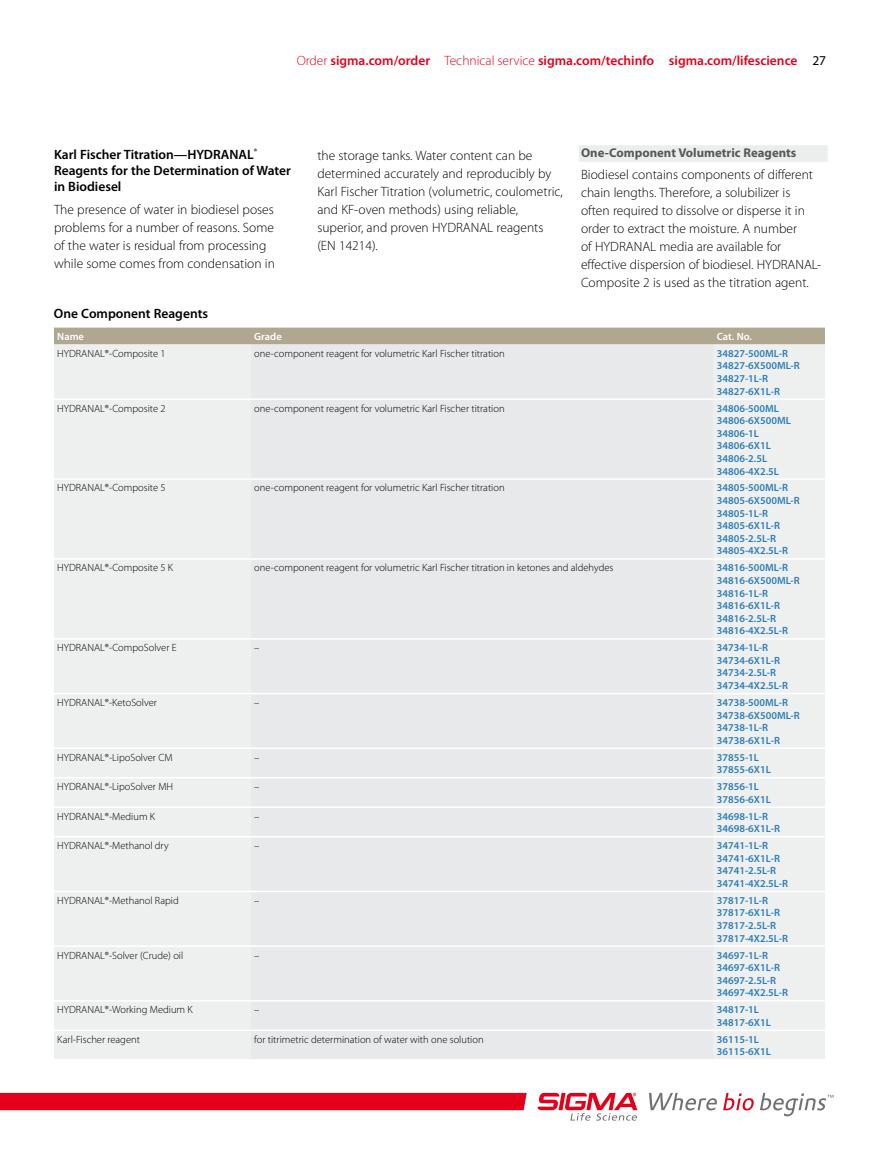
<style>
.page{position:relative;width:891px;height:1175px;background:#fff}
.page>*{position:absolute;margin:0;border:0;box-sizing:border-box;transform-origin:0 0}
.t1{font:300 13.5px/18px "Myriad Pro";color:#000}
.t2{font:600 13.5px/16.2px "Myriad Pro";color:#000}
.t3{font:600 13.5px "Myriad Pro";color:#e2001a}
.t4{font:700 12.75px "Myriad Pro";color:#58585a}
.t5{font:600 10.5px/12.6px "Myriad Pro";color:#2d7eb6}
.t6{font:300 10.5px "Myriad Pro";color:#000}
.t7{font:600 10.5px "Myriad Pro";color:#fff}
.s1{font-weight:300}
.s2{font-weight:400;color:#000}
</style>
<div class="page">
<svg style="left:537px;top:1092px;width:100px;height:28px"></svg>
<svg style="left:649px;top:1092px;width:68px;height:18px"></svg>
<svg style="left:723px;top:1092px;width:31px;height:18px"></svg>
<div style="left:0;top:1092px;width:527px;height:18px;background:#e2001a"></div>
<svg style="left:760px;top:1092px;width:74px;height:24px"></svg>
<div style="left:54px;top:327px;width:771px;height:17px;background:#b0a790"></div>
<div style="left:54px;top:344px;width:771px;height:715px;background:#eeefef"></div>
<div style="left:251px;top:344px;width:463px;height:715px;background:#e8e9ea"></div>
<hr style="left:54px;top:398px;width:197px;height:2px;background:#fff">
<hr style="left:251px;top:398px;width:463px;height:2px;background:#fff">
<hr style="left:714px;top:398px;width:111px;height:2px;background:#fff">
<hr style="left:54px;top:478px;width:197px;height:2px;background:#fff">
<hr style="left:251px;top:478px;width:463px;height:2px;background:#fff">
<hr style="left:714px;top:478px;width:111px;height:2px;background:#fff">
<hr style="left:54px;top:558px;width:197px;height:2px;background:#fff">
<hr style="left:251px;top:558px;width:463px;height:2px;background:#fff">
<hr style="left:714px;top:558px;width:111px;height:2px;background:#fff">
<hr style="left:54px;top:638px;width:197px;height:1px;background:#fff">
<hr style="left:251px;top:638px;width:463px;height:1px;background:#fff">
<hr style="left:714px;top:638px;width:111px;height:1px;background:#fff">
<hr style="left:54px;top:693px;width:197px;height:1px;background:#fff">
<hr style="left:251px;top:693px;width:463px;height:1px;background:#fff">
<hr style="left:714px;top:693px;width:111px;height:1px;background:#fff">
<hr style="left:54px;top:747px;width:197px;height:2px;background:#fff">
<hr style="left:251px;top:747px;width:463px;height:2px;background:#fff">
<hr style="left:714px;top:747px;width:111px;height:2px;background:#fff">
<hr style="left:54px;top:777px;width:197px;height:1px;background:#fff">
<hr style="left:251px;top:777px;width:463px;height:1px;background:#fff">
<hr style="left:714px;top:777px;width:111px;height:1px;background:#fff">
<hr style="left:54px;top:806px;width:197px;height:2px;background:#fff">
<hr style="left:251px;top:806px;width:463px;height:2px;background:#fff">
<hr style="left:714px;top:806px;width:111px;height:2px;background:#fff">
<hr style="left:54px;top:836px;width:197px;height:1px;background:#fff">
<hr style="left:251px;top:836px;width:463px;height:1px;background:#fff">
<hr style="left:714px;top:836px;width:111px;height:1px;background:#fff">
<hr style="left:54px;top:890px;width:197px;height:2px;background:#fff">
<hr style="left:251px;top:890px;width:463px;height:2px;background:#fff">
<hr style="left:714px;top:890px;width:111px;height:2px;background:#fff">
<hr style="left:54px;top:945px;width:197px;height:2px;background:#fff">
<hr style="left:251px;top:945px;width:463px;height:2px;background:#fff">
<hr style="left:714px;top:945px;width:111px;height:2px;background:#fff">
<hr style="left:54px;top:1000px;width:197px;height:1px;background:#fff">
<hr style="left:251px;top:1000px;width:463px;height:1px;background:#fff">
<hr style="left:714px;top:1000px;width:111px;height:1px;background:#fff">
<hr style="left:54px;top:1029px;width:197px;height:2px;background:#fff">
<hr style="left:251px;top:1029px;width:463px;height:2px;background:#fff">
<hr style="left:714px;top:1029px;width:111px;height:2px;background:#fff">
<div style="left:579px;top:145px;width:249px;height:17px;background:#eceded"></div>
<p class="t3" style="left:297px;top:52px;width:531px"><span class="s1">Order</span> sigma.com/order <span class="s1">Technical service</span> sigma.com/techinfo sigma.com/lifescience <span class="s2">27</span></p>
<p class="t2" style="left:54px;top:146px;width:239px">Karl Fischer Titration—HYDRANAL<sup>®<br></sup>Reagents for the Determination of Water in Biodiesel</p>
<p class="t1" style="left:54px;top:200px;width:222px">The presence of water in biodiesel poses problems for a number of reasons. Some of the water is residual from processing while some comes from condensation in</p>
<p class="t2" style="left:54px;top:305px;width:156px">One Component Reagents</p>
<p class="t1" style="left:317px;top:146px;width:247px">the storage tanks. Water content can be determined accurately and reproducibly by Karl Fischer Titration (volumetric, coulometric, and KF-oven methods) using reliable, superior, and proven HYDRANAL reagents (EN 14214).</p>
<p class="t4" style="left:581px;top:145px;width:217px">One-Component Volumetric Reagents</p>
<p class="t1" style="left:581px;top:165px;width:242px">Biodiesel contains components of different chain lengths. Therefore, a solubilizer is often required to dissolve or disperse it in order to extract the moisture. A number<br>of HYDRANAL media are available for effective dispersion of biodiesel. HYDRANAL-Composite 2 is used as the titration agent.</p>
<p class="t7" style="left:57px;top:330px;width:28px">Name</p>
<p class="t7" style="left:254px;top:330px;width:29px">Grade</p>
<p class="t7" style="left:717px;top:330px;width:37px">Cat. No.</p>
<p class="t6" style="left:57px;top:347px;width:110px">HYDRANAL®-Composite 1</p>
<p class="t6" style="left:254px;top:347px;width:252px">one-component reagent for volumetric Karl Fischer titration</p>
<p class="t5" style="left:717px;top:347px;width:85px">34827-500ML-R<br>34827-6X500ML-R<br>34827-1L-R<br>34827-6X1L-R</p>
<p class="t6" style="left:57px;top:402px;width:110px">HYDRANAL®-Composite 2</p>
<p class="t6" style="left:254px;top:402px;width:252px">one-component reagent for volumetric Karl Fischer titration</p>
<p class="t5" style="left:717px;top:401px;width:76px">34806-500ML<br>34806-6X500ML<br>34806-1L<br>34806-6X1L<br>34806-2.5L<br>34806-4X2.5L</p>
<p class="t6" style="left:57px;top:481px;width:110px">HYDRANAL®-Composite 5</p>
<p class="t6" style="left:254px;top:481px;width:252px">one-component reagent for volumetric Karl Fischer titration</p>
<p class="t5" style="left:717px;top:481px;width:85px">34805-500ML-R<br>34805-6X500ML-R<br>34805-1L-R<br>34805-6X1L-R<br>34805-2.5L-R<br>34805-4X2.5L-R</p>
<p class="t6" style="left:57px;top:561px;width:117px">HYDRANAL®-Composite 5 K</p>
<p class="t6" style="left:254px;top:561px;width:361px">one-component reagent for volumetric Karl Fischer titration in ketones and aldehydes</p>
<p class="t5" style="left:717px;top:561px;width:85px">34816-500ML-R<br>34816-6X500ML-R<br>34816-1L-R<br>34816-6X1L-R<br>34816-2.5L-R<br>34816-4X2.5L-R</p>
<p class="t6" style="left:57px;top:641px;width:121px">HYDRANAL®-CompoSolver E</p>
<p class="t6" style="left:254px;top:641px;width:7px">–</p>
<p class="t5" style="left:717px;top:641px;width:73px">34734-1L-R<br>34734-6X1L-R<br>34734-2.5L-R<br>34734-4X2.5L-R</p>
<p class="t6" style="left:57px;top:696px;width:101px">HYDRANAL®-KetoSolver</p>
<p class="t6" style="left:254px;top:696px;width:7px">–</p>
<p class="t5" style="left:717px;top:696px;width:85px">34738-500ML-R<br>34738-6X500ML-R<br>34738-1L-R<br>34738-6X1L-R</p>
<p class="t6" style="left:57px;top:751px;width:117px">HYDRANAL®-LipoSolver CM</p>
<p class="t5" style="left:717px;top:750px;width:56px">37855-1L<br>37855-6X1L</p>
<p class="t6" style="left:57px;top:780px;width:117px">HYDRANAL®-LipoSolver MH</p>
<p class="t6" style="left:254px;top:780px;width:7px">–</p>
<p class="t5" style="left:717px;top:780px;width:56px">37856-1L<br>37856-6X1L</p>
<p class="t6" style="left:57px;top:809px;width:99px">HYDRANAL®-Medium K</p>
<p class="t5" style="left:717px;top:809px;width:65px">34698-1L-R<br>34698-6X1L-R</p>
<p class="t6" style="left:57px;top:839px;width:113px">HYDRANAL®-Methanol dry</p>
<p class="t6" style="left:254px;top:839px;width:7px">–</p>
<p class="t5" style="left:717px;top:839px;width:73px">34741-1L-R<br>34741-6X1L-R<br>34741-2.5L-R<br>34741-4X2.5L-R</p>
<p class="t6" style="left:57px;top:894px;width:123px">HYDRANAL®-Methanol Rapid</p>
<p class="t5" style="left:717px;top:893px;width:73px">37817-1L-R<br>37817-6X1L-R<br>37817-2.5L-R<br>37817-4X2.5L-R</p>
<p class="t6" style="left:57px;top:948px;width:128px">HYDRANAL®-Solver (Crude) oil</p>
<p class="t5" style="left:717px;top:948px;width:73px">34697-1L-R<br>34697-6X1L-R<br>34697-2.5L-R<br>34697-4X2.5L-R</p>
<p class="t6" style="left:57px;top:1003px;width:137px">HYDRANAL®-Working Medium K</p>
<p class="t6" style="left:254px;top:1003px;width:7px">–</p>
<p class="t5" style="left:717px;top:1003px;width:56px">34817-1L<br>34817-6X1L</p>
<p class="t6" style="left:57px;top:1032px;width:84px">Karl-Fischer reagent</p>
<p class="t6" style="left:254px;top:1032px;width:231px">for titrimetric determination of water with one solution</p>
<p class="t5" style="left:717px;top:1032px;width:56px">36115-1L<br>36115-6X1L</p>
</div>
